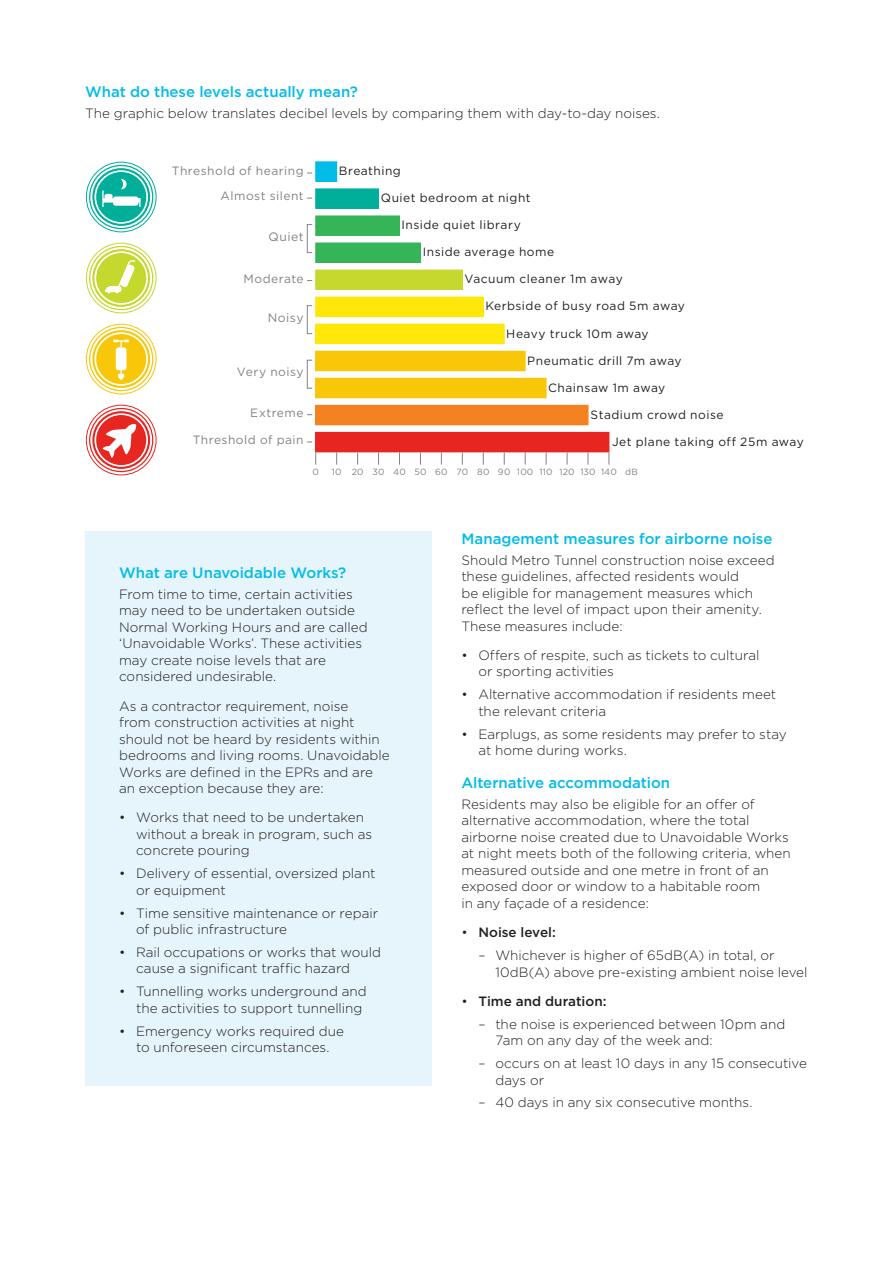
<style>
.page{position:relative;width:893px;height:1263px;background:#fff}
.page>*{position:absolute;margin:0;border:0;box-sizing:border-box;transform-origin:0 0}
.t1{font:500 15px "Gotham HTF";color:#02bce8}
.t2{font:300 13.5px/16.5px "Gotham HTF";color:#231f20}
.t3{font:500 13.5px "Gotham HTF";color:#231f20}
.t4{font:12.15px "Gotham HTF";letter-spacing:.04em;color:#808285}
.t5{font:12px "Gotham HTF";letter-spacing:.04em;color:#231f20}
.t6{font:12px "Gotham HTF";letter-spacing:.04em;color:#808285}
.t7{font:9px "Gotham HTF";letter-spacing:.015em;color:#808285}
.s1{font-weight:300}
</style>
<div class="page">
<div style="left:85px;top:531px;width:347px;height:555px;background:#e5f5fb"></div>
<svg style="left:315px;top:452px;width:1px;height:13px"></svg>
<svg style="left:336px;top:452px;width:1px;height:13px"></svg>
<svg style="left:357px;top:452px;width:1px;height:13px"></svg>
<svg style="left:378px;top:452px;width:1px;height:13px"></svg>
<svg style="left:399px;top:452px;width:1px;height:13px"></svg>
<svg style="left:420px;top:452px;width:1px;height:13px"></svg>
<svg style="left:441px;top:452px;width:1px;height:13px"></svg>
<svg style="left:462px;top:452px;width:1px;height:13px"></svg>
<svg style="left:483px;top:452px;width:1px;height:13px"></svg>
<svg style="left:504px;top:452px;width:1px;height:13px"></svg>
<svg style="left:525px;top:452px;width:1px;height:13px"></svg>
<svg style="left:546px;top:452px;width:1px;height:13px"></svg>
<svg style="left:567px;top:452px;width:1px;height:13px"></svg>
<svg style="left:588px;top:452px;width:1px;height:13px"></svg>
<svg style="left:608px;top:452px;width:1px;height:13px"></svg>
<div style="left:316px;top:162px;width:21px;height:19px;background:#02bce8"></div>
<div style="left:315px;top:161px;width:22px;height:21px;border:1px solid #02bce8"></div>
<div style="left:316px;top:189px;width:63px;height:19px;background:#00ae9a"></div>
<div style="left:315px;top:188px;width:64px;height:21px;border:1px solid #00ae9a"></div>
<div style="left:316px;top:216px;width:83px;height:19px;background:#36b558"></div>
<div style="left:315px;top:216px;width:85px;height:20px;border:1px solid #36b558"></div>
<div style="left:316px;top:243px;width:104px;height:19px;background:#36b558"></div>
<div style="left:315px;top:243px;width:106px;height:20px;border:1px solid #36b558"></div>
<div style="left:316px;top:270px;width:146px;height:20px;background:#c4d82d"></div>
<div style="left:316px;top:297px;width:167px;height:20px;background:#ffe709"></div>
<div style="left:316px;top:324px;width:188px;height:20px;background:#ffe709"></div>
<div style="left:316px;top:351px;width:209px;height:20px;background:#f9c709"></div>
<div style="left:316px;top:378px;width:230px;height:20px;background:#f9c709"></div>
<div style="left:316px;top:405px;width:272px;height:20px;background:#f58220"></div>
<div style="left:316px;top:432px;width:293px;height:20px;background:#e72621"></div>
<div style="left:307px;top:224px;width:6px;height:29px;border:1px solid #808285"></div>
<svg style="left:307px;top:171px;width:10px;height:3px"></svg>
<svg style="left:307px;top:414px;width:9px;height:2px"></svg>
<svg style="left:307px;top:441px;width:9px;height:2px"></svg>
<div style="left:307px;top:305px;width:6px;height:29px;border:1px solid #808285"></div>
<div style="left:307px;top:360px;width:6px;height:29px;border:1px solid #808285"></div>
<div style="left:96px;top:172px;width:50px;height:50px;background:#00ae9a;border-radius:50%"></div>
<div style="left:92px;top:168px;width:58px;height:58px;border:2px solid #00ae9a;border-radius:50%"></div>
<div style="left:89px;top:165px;width:64px;height:64px;border:1px solid #00ae9a;border-radius:50%"></div>
<div style="left:86px;top:162px;width:70px;height:70px;border:1px solid #00ae9a;border-radius:50%"></div>
<svg style="left:102px;top:190px;width:2px;height:17px"></svg>
<svg style="left:139px;top:198px;width:2px;height:9px"></svg>
<div style="left:113px;top:196px;width:25px;height:10px;background:#fff;border-radius:3px"></div>
<div style="left:104px;top:194px;width:9px;height:5px;background:#fff;border-radius:3px"></div>
<div style="left:103px;top:198px;width:37px;height:5px;background:#fff"></div>
<svg style="left:121px;top:179px;width:6px;height:10px"></svg>
<div style="left:92px;top:249px;width:58px;height:58px;border:2px solid #c4d82d;border-radius:50%"></div>
<div style="left:89px;top:246px;width:64px;height:64px;border:1px solid #c4d82d;border-radius:50%"></div>
<div style="left:86px;top:243px;width:70px;height:70px;border:1px solid #c4d82d;border-radius:50%"></div>
<div style="left:96px;top:253px;width:50px;height:50px;background:#c4d82d;border-radius:50%"></div>
<svg style="left:105px;top:260px;width:31px;height:33px"></svg>
<div style="left:92px;top:411px;width:58px;height:58px;border:2px solid #e72621;border-radius:50%"></div>
<div style="left:89px;top:408px;width:64px;height:64px;border:1px solid #e72621;border-radius:50%"></div>
<div style="left:86px;top:405px;width:70px;height:70px;border:1px solid #e72621;border-radius:50%"></div>
<div style="left:96px;top:415px;width:50px;height:50px;background:#e72621;border-radius:50%"></div>
<svg style="left:102px;top:424px;width:34px;height:34px"></svg>
<div style="left:92px;top:330px;width:58px;height:58px;border:2px solid #f9c709;border-radius:50%"></div>
<div style="left:89px;top:327px;width:64px;height:64px;border:1px solid #f9c709;border-radius:50%"></div>
<div style="left:86px;top:324px;width:70px;height:70px;border:1px solid #f9c709;border-radius:50%"></div>
<div style="left:96px;top:334px;width:50px;height:50px;background:#f9c709;border-radius:50%"></div>
<hr style="left:120px;top:341px;width:2px;height:37px;background:#fff">
<div style="left:116px;top:347px;width:10px;height:23px;background:#fff;border-radius:3px"></div>
<svg style="left:118px;top:374px;width:6px;height:6px"></svg>
<svg style="left:113px;top:340px;width:16px;height:2px"></svg>
<p class="t1" style="left:85px;top:84px;width:274px">What do these levels actually mean?</p>
<p class="t2" style="left:85px;top:105px;width:576px">The graphic below translates decibel levels by comparing them with day-to-day noises.</p>
<p class="t6" style="left:172px;top:164px;width:133px">Threshold of hearing</p>
<p class="t5" style="left:339px;top:164px;width:63px">Breathing</p>
<p class="t6" style="left:221px;top:189px;width:85px">Almost silent</p>
<p class="t4" style="left:268px;top:229px;width:37px">Quiet</p>
<p class="t6" style="left:243px;top:272px;width:62px">Moderate</p>
<p class="t4" style="left:268px;top:311px;width:37px">Noisy</p>
<p class="t6" style="left:237px;top:365px;width:68px">Very noisy</p>
<p class="t6" style="left:250px;top:406px;width:55px">Extreme</p>
<p class="t6" style="left:193px;top:433px;width:112px">Threshold of pain</p>
<p class="t5" style="left:381px;top:191px;width:151px">Quiet bedroom at night</p>
<p class="t5" style="left:401px;top:218px;width:121px">Inside quiet library</p>
<p class="t5" style="left:423px;top:245px;width:133px">Inside average home</p>
<p class="t5" style="left:464px;top:273px;width:160px">Vacuum cleaner 1m away</p>
<p class="t5" style="left:485px;top:300px;width:201px">Kerbside of busy road 5m away</p>
<p class="t5" style="left:506px;top:327px;width:144px">Heavy truck 10m away</p>
<p class="t5" style="left:527px;top:354px;width:156px">Pneumatic drill 7m away</p>
<p class="t5" style="left:548px;top:381px;width:119px">Chainsaw 1m away</p>
<p class="t5" style="left:591px;top:408px;width:134px">Stadium crowd noise</p>
<p class="t5" style="left:612px;top:435px;width:193px">Jet plane taking off 25m away</p>
<p class="t7" style="left:312px;top:466px;width:8px">0</p>
<p class="t7" style="left:332px;top:466px;width:308px">10 20 30 40 50 60 70 80 90 100 110 120 130 140 dB</p>
<p class="t1" style="left:119px;top:564px;width:229px">What are Unavoidable Works?</p>
<p class="t2" style="left:119px;top:586px;width:250px">From time to time, certain activities may need to be undertaken outside Normal Working Hours and are called ‘Unavoidable Works’. These activities may create noise levels that are considered undesirable.</p>
<p class="t2" style="left:119px;top:697px;width:272px">As a contractor requirement, noise<br>from construction activities at night should not be heard by residents within bedrooms and living rooms. Unavoidable Works are defined in the EPRs and are an exception because they are:</p>
<p class="t2" style="left:136px;top:809px;width:238px;text-indent:-17px">• Works that need to be undertaken without a break in program, such as concrete pouring</p>
<p class="t2" style="left:136px;top:865px;width:241px;text-indent:-17px">• Delivery of essential, oversized plant or equipment</p>
<p class="t2" style="left:136px;top:904px;width:244px;text-indent:-17px">• Time sensitive maintenance or repair of public infrastructure</p>
<p class="t2" style="left:136px;top:944px;width:246px;text-indent:-17px">• Rail occupations or works that would cause a significant traffic hazard</p>
<p class="t2" style="left:136px;top:983px;width:232px;text-indent:-17px">• Tunnelling works underground and the activities to support tunnelling</p>
<p class="t2" style="left:119px;top:1022px;width:227px;text-align:center">• Emergency works required due to unforeseen circumstances.</p>
<p class="t1" style="left:461px;top:530px;width:313px">Management measures for airborne noise</p>
<p class="t2" style="left:461px;top:551px;width:315px">Should Metro Tunnel construction noise exceed these guidelines, affected residents would<br>be eligible for management measures which reflect the level of impact upon their amenity.<br>These measures include:</p>
<p class="t2" style="left:478px;top:647px;width:283px;text-indent:-17px">• Offers of respite, such as tickets to cultural or sporting activities</p>
<p class="t2" style="left:478px;top:686px;width:299px;text-indent:-17px">• Alternative accommodation if residents meet the relevant criteria</p>
<p class="t2" style="left:478px;top:725px;width:310px;text-indent:-17px">• Earplugs, as some residents may prefer to stay at home during works.</p>
<p class="t1" style="left:461px;top:774px;width:210px">Alternative accommodation</p>
<p class="t2" style="left:461px;top:796px;width:331px">Residents may also be eligible for an offer of alternative accommodation, where the total airborne noise created due to Unavoidable Works at night meets both of the following criteria, when measured outside and one metre in front of an exposed door or window to a habitable room<br>in any façade of a residence:</p>
<p class="t3" style="left:461px;top:925px;width:96px"><span class="s1">•</span> Noise level:</p>
<p class="t2" style="left:495px;top:947px;width:314px;text-indent:-17px">– Whichever is higher of 65dB(A) in total, or<br>10dB(A) above pre-existing ambient noise level</p>
<p class="t3" style="left:461px;top:993px;width:147px"><span class="s1">•</span> Time and duration:</p>
<p class="t2" style="left:495px;top:1015px;width:291px;text-indent:-17px">– the noise is experienced between 10pm and<br>7am on any day of the week and:</p>
<p class="t2" style="left:495px;top:1055px;width:313px;text-indent:-17px">– occurs on at least 10 days in any 15 consecutive days or</p>
<p class="t2" style="left:478px;top:1094px;width:276px">– 40 days in any six consecutive months.</p>
</div>
